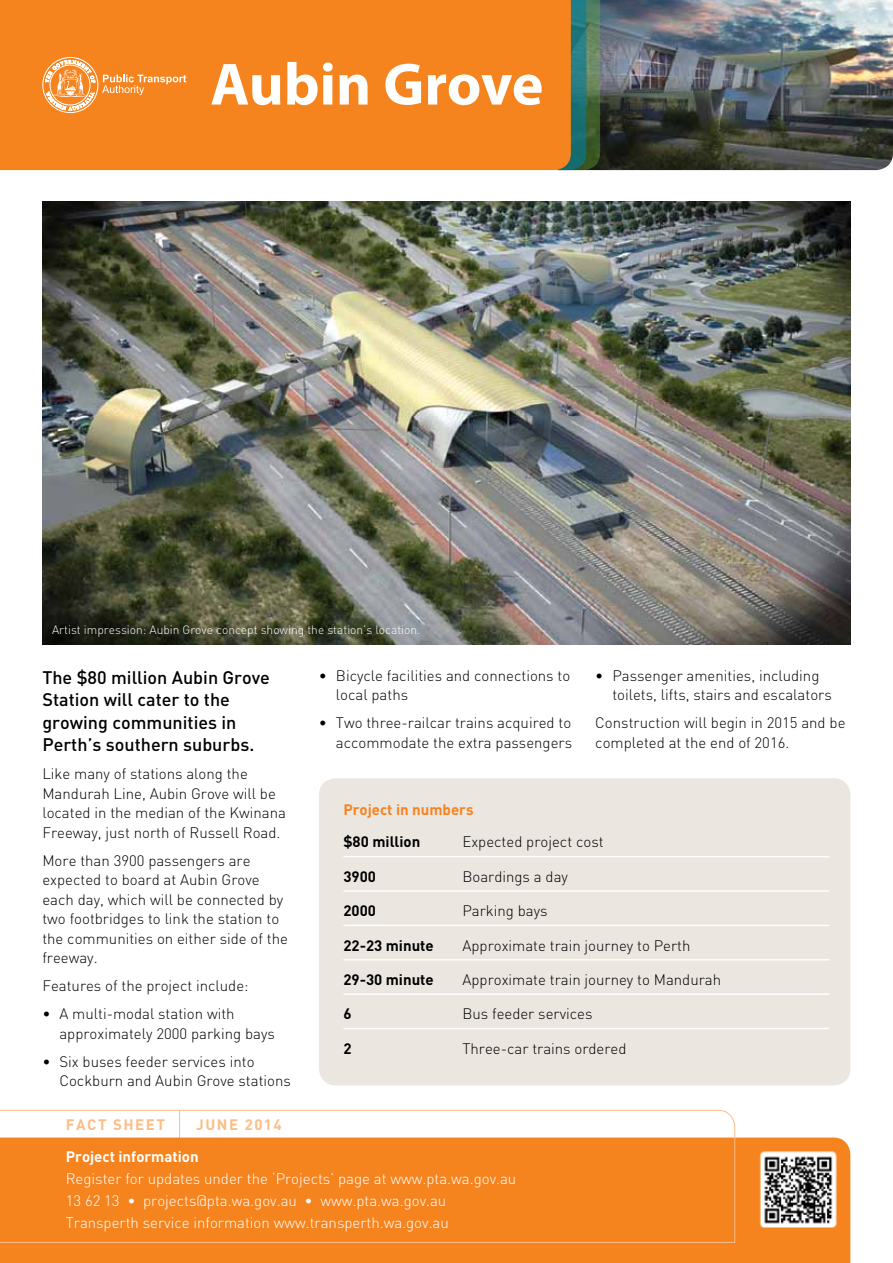
<style>
.page{position:relative;width:893px;height:1263px;background:#fff}
.page>*{position:absolute;margin:0;border:0;box-sizing:border-box;transform-origin:0 0}
.t1{font:700 60px "Myriad Pro";letter-spacing:-.005em;color:#fff}
.t2{font:500 18px/22.5px "DIN";color:#000}
.t3{font:300 15px/19.5px "DIN";color:#000}
.t4{font:300 15px/22.2px "DIN";color:#fff}
.t5{font:700 15px "DIN";color:#000}
.t6{font:700 15px "DIN";color:#fff}
.t7{font:700 15px "DIN";letter-spacing:.1em;color:#fcbd87}
.t8{font:700 15px "DIN";color:#f5841f}
.t9{font:300 12px "DIN";color:#fff}
</style>
<div class="page">
<div style="left:319px;top:778px;width:531px;height:307px;background:#ebe6e0;border-radius:17px"></div>
<img style="left:600px;top:0;width:293px;height:170px">
<svg style="left:571px;top:0;width:29px;height:170px;background:#377462"></svg>
<div style="left:0;top:0;width:571px;height:170px;background:#f5841f"></div>
<div style="left:42px;top:57px;width:56px;height:56px;border:1px solid #fff;border-radius:50%"></div>
<svg style="left:102px;top:75px;width:84px;height:20px;background:#f69d4d"></svg>
<svg style="left:45px;top:59px;width:50px;height:52px;background:#f8ad6a"></svg>
<div style="left:0;top:1137px;width:850px;height:126px;background:#f5841f"></div>
<img style="left:760px;top:1152px;width:76px;height:75px">
<div style="left:760px;top:1151px;width:76px;height:77px;border:1px solid #fcbd87;border-radius:4px"></div>
<svg style="left:0;top:1109px;width:735px;height:134px"></svg>
<hr style="left:343px;top:856px;width:486px;height:1px;background:#fff">
<hr style="left:343px;top:890px;width:486px;height:2px;background:#fff">
<hr style="left:343px;top:925px;width:486px;height:1px;background:#fff">
<hr style="left:343px;top:959px;width:486px;height:1px;background:#fff">
<hr style="left:343px;top:993px;width:486px;height:2px;background:#fff">
<hr style="left:343px;top:1028px;width:486px;height:1px;background:#fff">
<img style="left:43px;top:202px;width:807px;height:442px">
<h1 class="t1" style="left:210px;top:45px;width:335px">Aubin Grove</h1>
<p class="t9" style="left:52px;top:622px;width:370px">Artist impression: Aubin Grove concept showing the station’s location.</p>
<p class="t2" style="left:42px;top:665px;width:229px">The $80 million Aubin Grove<br>Station will cater to the growing communities in<br>Perth’s southern suburbs.</p>
<p class="t3" style="left:42px;top:764px;width:245px">Like many of stations along the Mandurah Line, Aubin Grove will be located in the median of the Kwinana Freeway, just north of Russell Road.</p>
<p class="t3" style="left:42px;top:850px;width:247px">More than 3900 passengers are expected to board at Aubin Grove each day, which will be connected by two footbridges to link the station to the communities on either side of the freeway.</p>
<p class="t3" style="left:42px;top:976px;width:208px">Features of the project include:</p>
<p class="t3" style="left:59px;top:1004px;width:217px;text-indent:-17px">• A multi-modal station with approximately 2000 parking bays</p>
<p class="t3" style="left:59px;top:1051px;width:233px;text-indent:-17px">• Six buses feeder services into<br>Cockburn and Aubin Grove stations</p>
<p class="t7" style="left:66px;top:1114px;width:101px">FACT SHEET</p>
<p class="t7" style="left:196px;top:1114px;width:87px">JUNE 2014</p>
<p class="t3" style="left:336px;top:665px;width:236px;text-indent:-17px">• Bicycle facilities and connections to local paths</p>
<p class="t3" style="left:319px;top:713px;width:255px;text-align:right">• Two three-railcar trains acquired to accommodate the extra passengers</p>
<p class="t3" style="left:612px;top:665px;width:221px;text-indent:-17px">• Passenger amenities, including toilets, lifts, stairs and escalators</p>
<p class="t3" style="left:595px;top:713px;width:252px">Construction will begin in 2015 and be completed at the end of 2016.</p>
<p class="t8" style="left:343px;top:800px;width:132px">Project in numbers</p>
<p class="t5" style="left:343px;top:832px;width:78px">$80 million</p>
<p class="t3" style="left:462px;top:832px;width:143px">Expected project cost</p>
<p class="t5" style="left:343px;top:866px;width:34px">3900</p>
<p class="t3" style="left:462px;top:866px;width:107px">Boardings a day</p>
<p class="t5" style="left:343px;top:901px;width:34px">2000</p>
<p class="t3" style="left:462px;top:901px;width:87px">Parking bays</p>
<p class="t5" style="left:343px;top:935px;width:92px">22-23 minute</p>
<p class="t3" style="left:462px;top:935px;width:230px">Approximate train journey to Perth</p>
<p class="t5" style="left:343px;top:970px;width:92px">29-30 minute</p>
<p class="t3" style="left:462px;top:970px;width:260px">Approximate train journey to Mandurah</p>
<p class="t5" style="left:343px;top:1004px;width:10px">6</p>
<p class="t3" style="left:462px;top:1004px;width:132px">Bus feeder services</p>
<p class="t5" style="left:343px;top:1038px;width:10px">2</p>
<p class="t3" style="left:462px;top:1038px;width:166px">Three-car trains ordered</p>
<p class="t6" style="left:66px;top:1146px;width:134px">Project information</p>
<p class="t4" style="left:66px;top:1167px;width:452px">Register for updates under the ‘Projects’ page at www.pta.wa.gov.au<br>13 62 13 • projects@pta.wa.gov.au • www.pta.wa.gov.au<br>Transperth service information www.transperth.wa.gov.au</p>
</div>
